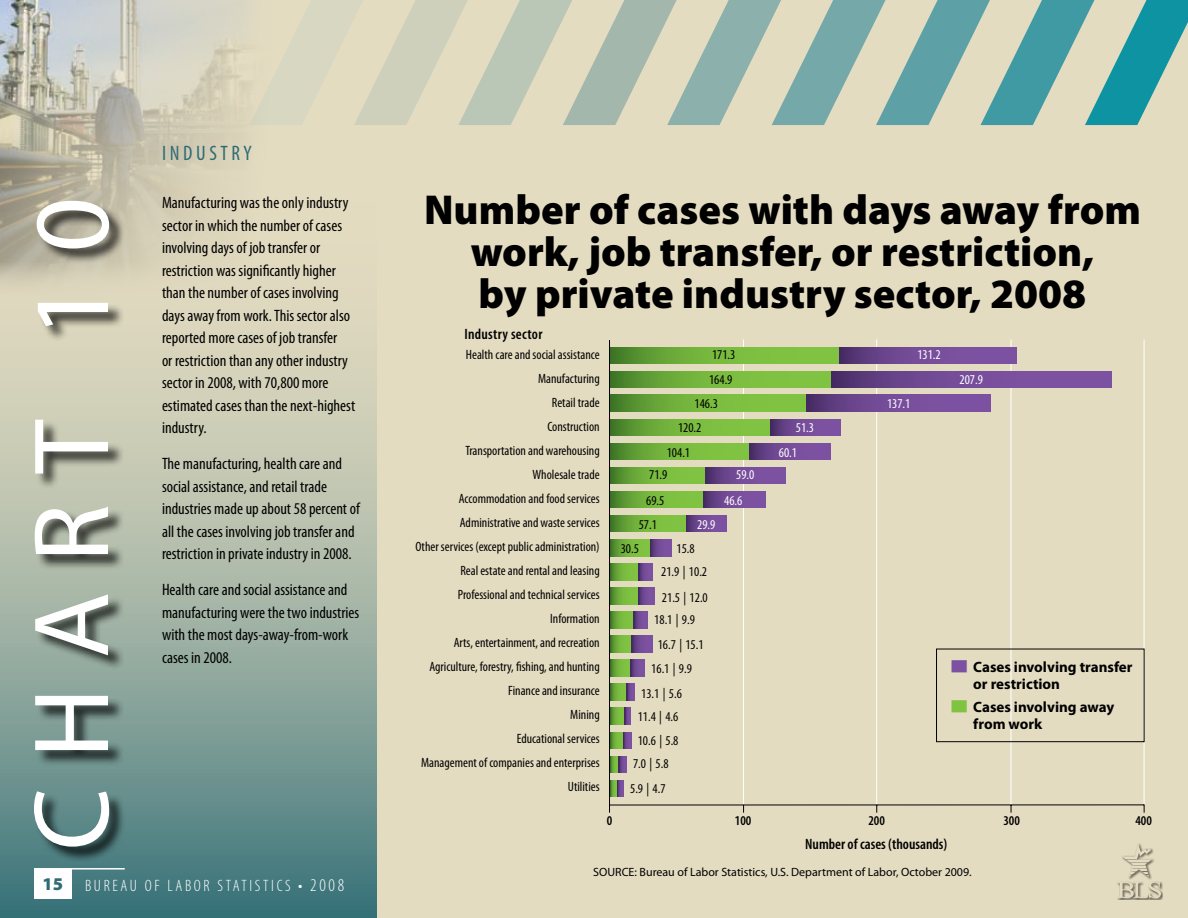
<style>
.page{position:relative;width:1188px;height:918px;background:#e4dcc1}
.page>*{position:absolute;margin:0;border:0;box-sizing:border-box;transform-origin:0 0}
.t1{font:108px "Myriad Pro";letter-spacing:.275em;color:#fff}
.t2{font:900 42px/42px "Myriad Pro";color:#000;text-align:center}
.t3{font:condensed 21px "Myriad Pro";color:#2e6c75}
.t4{font:condensed 16.5px/22.5px "Myriad Pro";color:#000}
.t5{font:300 condensed 16.5px "Myriad Pro";letter-spacing:.16em;color:#fff}
.t6{font:700 15px/16.5px "Myriad Pro";color:#000}
.t7{font:600 condensed 15px "Myriad Pro";color:#000}
.t8{font:600 condensed 15px "Myriad Pro";letter-spacing:.02em;color:#000}
.t9{font:condensed 13.5px/24px "Myriad Pro";color:#000}
.t10{font:condensed 13.5px "Myriad Pro";color:#fff}
.t11{font:600 condensed 13.5px "Myriad Pro";color:#000}
.t12{font:12px "Myriad Pro";color:#000}
.s1{font-weight:900;font-stretch:normal;font-size:18px;color:#2e6c75}
.s2{font-size:18px}
.s3{color:#7c51a1}
.s4{color:#80c342}
</style>
<div class="page">
<svg style="left:0;top:346px;width:377px;height:572px;background:#94aa9f"></svg>
<svg style="left:283px;top:0;width:905px;height:125px"></svg>
<hr style="left:72px;top:868px;width:53px;height:2px;background:#fff">
<div style="left:34px;top:868px;width:38px;height:30px;background:#fff"></div>
<div style="left:1115px;top:841px;width:48px;height:59px;background:#000;opacity:.5"></div>
<svg style="left:1117px;top:844px;width:44px;height:54px"></svg>
<hr style="left:1144px;top:340px;width:1px;height:465px;background:#fff">
<hr style="left:1011px;top:340px;width:1px;height:465px;background:#fff">
<hr style="left:876px;top:340px;width:1px;height:465px;background:#fff">
<hr style="left:743px;top:340px;width:1px;height:465px;background:#fff">
<svg style="left:610px;top:491px;width:93px;height:17px;background:#70b03b"></svg>
<svg style="left:703px;top:491px;width:62px;height:17px"></svg>
<svg style="left:610px;top:515px;width:76px;height:17px"></svg>
<svg style="left:686px;top:515px;width:40px;height:17px"></svg>
<svg style="left:610px;top:660px;width:21px;height:16px"></svg>
<svg style="left:631px;top:660px;width:13px;height:16px"></svg>
<svg style="left:610px;top:636px;width:22px;height:16px"></svg>
<div style="left:632px;top:636px;width:20px;height:16px;background:linear-gradient(to right,#5e3d7f,#8256a8)"></div>
<svg style="left:610px;top:419px;width:161px;height:17px;background:#70b03b"></svg>
<svg style="left:771px;top:419px;width:69px;height:17px"></svg>
<svg style="left:610px;top:708px;width:15px;height:17px"></svg>
<svg style="left:625px;top:708px;width:6px;height:17px"></svg>
<svg style="left:610px;top:684px;width:17px;height:17px"></svg>
<svg style="left:627px;top:684px;width:7px;height:17px"></svg>
<svg style="left:610px;top:347px;width:230px;height:17px;background:#70b03b"></svg>
<svg style="left:840px;top:347px;width:177px;height:17px;background:#6f4993"></svg>
<svg style="left:610px;top:612px;width:24px;height:16px"></svg>
<svg style="left:634px;top:612px;width:13px;height:16px"></svg>
<svg style="left:610px;top:756px;width:9px;height:17px"></svg>
<svg style="left:619px;top:756px;width:7px;height:17px"></svg>
<svg style="left:610px;top:371px;width:221px;height:16px;background:#70b13b"></svg>
<svg style="left:831px;top:371px;width:280px;height:16px;background:#6f4893"></svg>
<svg style="left:610px;top:732px;width:13px;height:16px"></svg>
<svg style="left:623px;top:732px;width:8px;height:16px"></svg>
<svg style="left:610px;top:539px;width:40px;height:17px"></svg>
<div style="left:650px;top:539px;width:22px;height:17px;background:linear-gradient(to right,#5a3b7b,#8456a9)"></div>
<svg style="left:610px;top:588px;width:28px;height:16px"></svg>
<svg style="left:638px;top:588px;width:16px;height:16px"></svg>
<svg style="left:610px;top:563px;width:29px;height:17px"></svg>
<svg style="left:639px;top:563px;width:14px;height:17px"></svg>
<svg style="left:610px;top:395px;width:196px;height:17px;background:#70b13b"></svg>
<svg style="left:806px;top:395px;width:185px;height:17px;background:#6f4893"></svg>
<svg style="left:610px;top:444px;width:140px;height:16px;background:#70af3b"></svg>
<svg style="left:750px;top:444px;width:80px;height:16px"></svg>
<svg style="left:610px;top:780px;width:7px;height:16px"></svg>
<svg style="left:617px;top:780px;width:6px;height:16px"></svg>
<svg style="left:610px;top:467px;width:96px;height:17px;background:#70af3b"></svg>
<svg style="left:706px;top:467px;width:79px;height:17px"></svg>
<hr style="left:610px;top:805px;width:534px;height:1px;background:#000">
<hr style="left:609px;top:340px;width:1px;height:473px;background:#000">
<div style="left:936px;top:649px;width:208px;height:93px;border:1px solid #000"></div>
<img style="left:0;top:0;width:283px;height:289px">
<div style="left:35px;top:201px;width:91px;height:662px;background:#000;opacity:.75"></div>
<p class="t3" style="left:162px;top:140px;width:10px">Industry</p>
<h1 class="t1" style="left:5px;top:850px;width:655px;rotate:-90deg">CHART 10</h1>
<p class="t4" style="left:162px;top:191px;width:195px">Manufacturing was the only industry sector in which the number of cases involving days of job transfer or restriction was significantly higher than the number of cases involving days away from work. This sector also reported more cases of job transfer<br>or restriction than any other industry sector in 2008, with 70,800 more estimated cases than the next-highest industry.</p>
<p class="t4" style="left:162px;top:452px;width:199px">The manufacturing, health care and social assistance, and retail trade industries made up about 58 percent of all the cases involving job transfer and restriction in private industry in 2008.</p>
<p class="t4" style="left:162px;top:578px;width:199px">Health care and social assistance and manufacturing were the two industries with the most days-away-from-work cases in 2008.</p>
<p class="t5" style="left:42px;top:876px;width:303px"><span class="s1">15</span> BUREAU OF LABOR STATISTICS <span class="s2">• 2008</span></p>
<h2 class="t2" style="left:424px;top:187px;width:718px">Number of cases with days away from work, job transfer, or restriction,<br>by private industry sector, 2008</h2>
<p class="t8" style="left:464px;top:325px;width:80px">Industry sector</p>
<p class="t9" style="left:416px;top:343px;width:186px;text-align:right">Health care and social assistance<br>Manufacturing<br>Retail trade<br>Construction<br>Transportation and warehousing<br>Wholesale trade<br>Accommodation and food services<br>Administrative and waste services<br>Other services (except public administration)<br>Real estate and rental and leasing<br>Professional and technical services<br>Information<br>Arts, entertainment, and recreation<br>Agriculture, forestry, fishing, and hunting<br>Finance and insurance<br>Mining<br>Educational services<br>Management of companies and enterprises<br>Utilities</p>
<p class="t9" style="left:712px;top:343px;width:25px">171.3</p>
<p class="t10" style="left:917px;top:347px;width:25px">131.2</p>
<p class="t9" style="left:709px;top:368px;width:25px">164.9</p>
<p class="t10" style="left:960px;top:372px;width:25px">207.9</p>
<p class="t9" style="left:695px;top:391px;width:25px">146.3</p>
<p class="t10" style="left:887px;top:395px;width:25px">137.1</p>
<p class="t9" style="left:678px;top:415px;width:25px">120.2</p>
<p class="t10" style="left:796px;top:419px;width:20px">51.3</p>
<p class="t9" style="left:667px;top:440px;width:25px">104.1</p>
<p class="t10" style="left:779px;top:444px;width:20px">60.1</p>
<p class="t9" style="left:649px;top:463px;width:20px">71.9</p>
<p class="t10" style="left:736px;top:467px;width:20px">59.0</p>
<p class="t9" style="left:646px;top:488px;width:20px">69.5</p>
<p class="t10" style="left:724px;top:492px;width:20px">46.6</p>
<p class="t9" style="left:639px;top:512px;width:20px">57.1</p>
<p class="t10" style="left:697px;top:516px;width:20px">29.9</p>
<p class="t9" style="left:621px;top:536px;width:20px">30.5</p>
<p class="t9" style="left:661px;top:537px;width:47px;line-height:23px;text-align:center">15.8<br>21.9 | 10.2</p>
<p class="t9" style="left:654px;top:585px;width:55px;line-height:23px;text-indent:8px">21.5 | 12.0<br>18.1 | 9.9</p>
<p class="t9" style="left:658px;top:632px;width:47px">16.7 | 15.1</p>
<p class="t9" style="left:651px;top:657px;width:42px">16.1 | 9.9</p>
<p class="t9" style="left:641px;top:681px;width:42px">13.1 | 5.6</p>
<p class="t9" style="left:638px;top:704px;width:42px;line-height:24.5px">11.4 | 4.6<br>10.6 | 5.8</p>
<p class="t9" style="left:630px;top:752px;width:40px;line-height:24.5px">7.0 | 5.8<br>5.9 | 4.7</p>
<p class="t6" style="left:973px;top:659px;width:161px;text-indent:-24px"><span class="s3">■</span> Cases involving transfer or restriction</p>
<p class="t6" style="left:973px;top:698px;width:143px;text-indent:-24px"><span class="s4">■</span> Cases involving away from work</p>
<p class="t11" style="left:607px;top:813px;width:7px">0</p>
<p class="t11" style="left:735px;top:813px;width:18px">100</p>
<p class="t11" style="left:868px;top:813px;width:18px">200</p>
<p class="t11" style="left:1003px;top:813px;width:18px">300</p>
<p class="t11" style="left:1135px;top:813px;width:18px">400</p>
<p class="t7" style="left:805px;top:835px;width:144px">Number of cases (thousands)</p>
<p class="t12" style="left:593px;top:865px;width:380px">SOURCE: Bureau of Labor Statistics, U.S. Department of Labor, October 2009.</p>
</div>
